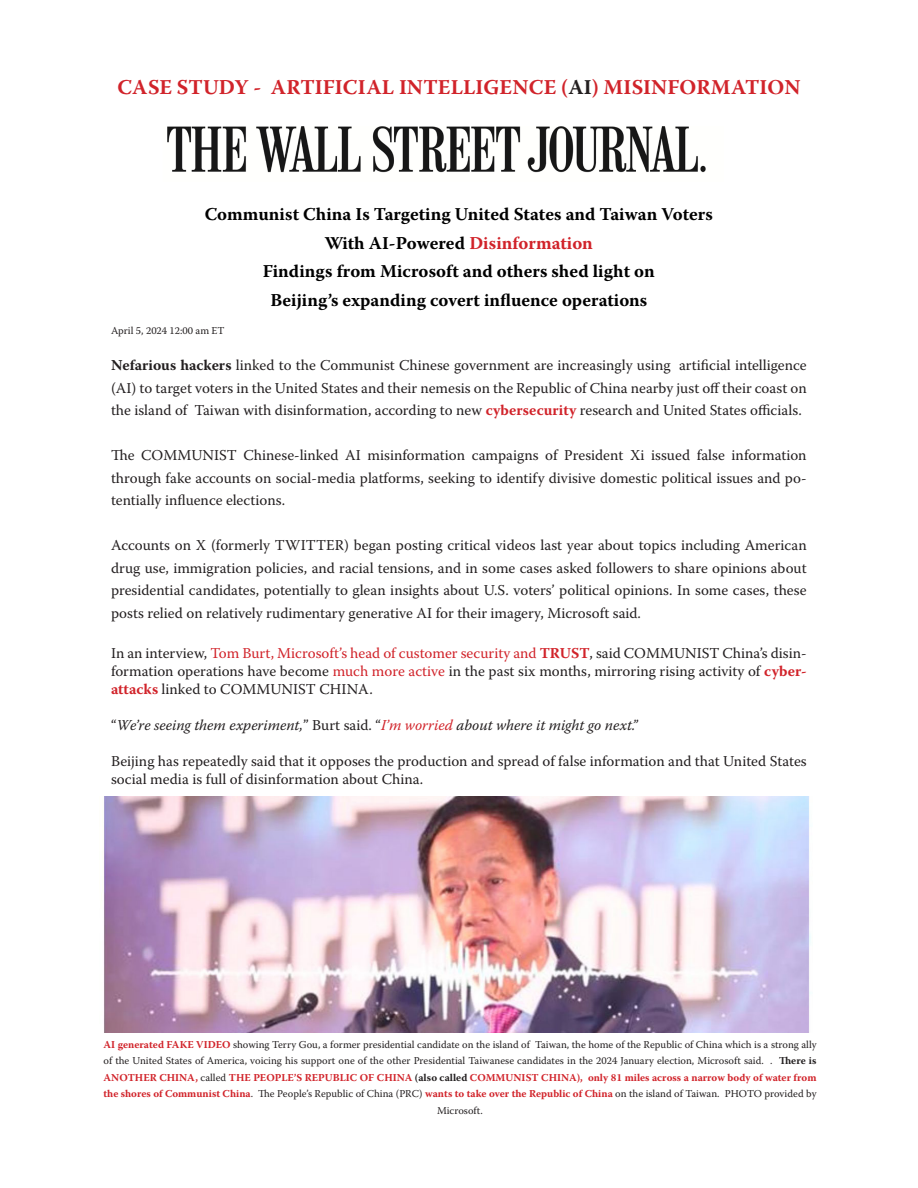
<style>
.page{position:relative;width:918px;height:1188px;background:#fff}
.page>*{position:absolute;margin:0;border:0;box-sizing:border-box;transform-origin:0 0}
.t1{font:700 21px "Warnock Pro";letter-spacing:.005em;color:#d1232a}
.t2{font:700 18px/28.5px "Warnock Pro";color:#000;text-align:center}
.t3{font:15px/22.5px "Warnock Pro";color:#231f20;text-align:justify}
.t4{font:italic 15px "Warnock Pro";color:#231f20}
.t5{font:10.5px/16.5px "Warnock Pro";color:#231f20;text-align:center}
.s1{color:#231f20}
.s2{color:#d1232a}
.s3{font-weight:700}
.s4{font-weight:700;color:#d1232a}
.s5{font-style:normal}
</style>
<div class="page">
<img style="left:167px;top:126px;width:539px;height:47px">
<img style="left:101px;top:796px;width:710px;height:236px">
<p class="t1" style="left:117px;top:74px;width:685px">CASE STUDY - ARTIFICIAL INTELLIGENCE (<span class="s1">AI</span>) MISINFORMATION</p>
<p class="t2" style="left:205px;top:200px;width:510px">Communist China Is Targeting United States and Taiwan Voters<br>With AI-Powered <span class="s2">Disinformation</span></p>
<p class="t2" style="left:263px;top:257px;width:393px">Findings from Microsoft and others shed light on<br>Beijing’s expanding covert influence operations</p>
<p class="t5" style="left:111px;top:323px;width:115px">April 5, 2024 12:00 am ET</p>
<p class="t3" style="left:111px;top:354px;width:697px"><span class="s3">Nefarious hackers</span> linked to the Communist Chinese government are increasingly using artificial intelligence (AI) to target voters in the United States and their nemesis on the Republic of China nearby just off their coast on the island of Taiwan with disinformation, according to new <span class="s4">cybersecurity</span> research and United States officials.</p>
<p class="t3" style="left:111px;top:444px;width:697px">The COMMUNIST Chinese-linked AI misinformation campaigns of President Xi issued false information through fake accounts on social-media platforms, seeking to identify divisive domestic political issues and po&shy;tentially influence elections.</p>
<p class="t3" style="left:111px;top:534px;width:697px">Accounts on X (formerly TWITTER) began posting critical videos last year about topics including American drug use, immigration policies, and racial tensions, and in some cases asked followers to share opinions about presidential candidates, potentially to glean insights about U.S. voters’ political opinions. In some cases, these posts relied on relatively rudimentary generative AI for their imagery, Microsoft said.</p>
<p class="t3" style="left:111px;top:644px;width:697px;line-height:18px">In an interview, <span class="s2">Tom Burt, Microsoft’s head of customer security and</span> <span class="s4">TRUST</span>, said COMMUNIST China’s disin&shy;formation operations have become <span class="s2">much more active</span> in the past six months, mirroring rising activity of <span class="s4">cyber&shy;attacks</span> linked to COMMUNIST CHINA.</p>
<p class="t4" style="left:111px;top:717px;width:528px"><span class="s5">“</span>We’re seeing them experiment,<span class="s5">” Burt said. “</span><span class="s2">I’m worried</span> about where it might go next.”</p>
<p class="t3" style="left:111px;top:752px;width:697px;line-height:18px">Beijing has repeatedly said that it opposes the production and spread of false information and that United States social media is full of disinformation about China.</p>
<p class="t5" style="left:104px;top:1036px;width:715px"><span class="s4">AI generated FAKE VIDEO</span> showing Terry Gou, a former presidential candidate on the island of Taiwan, the home of the Republic of China which is a strong ally of the United States of America, voicing his support one of the other Presidential Taiwanese candidates in the 2024 January election, Microsoft said. . <span class="s3">There is </span><span class="s4">ANOTHER CHINA,</span> called <span class="s4">THE PEOPLE’S REPUBLIC OF CHINA</span> <span class="s3">(also called</span> <span class="s4">COMMUNIST CHINA), only 81 miles across a narrow body of water from the shores of Communist China</span>. The People’s Republic of China (PRC) <span class="s4">wants to take over the Republic of China</span> on the island of Taiwan. PHOTO provided by Microsoft.</p>
</div>
